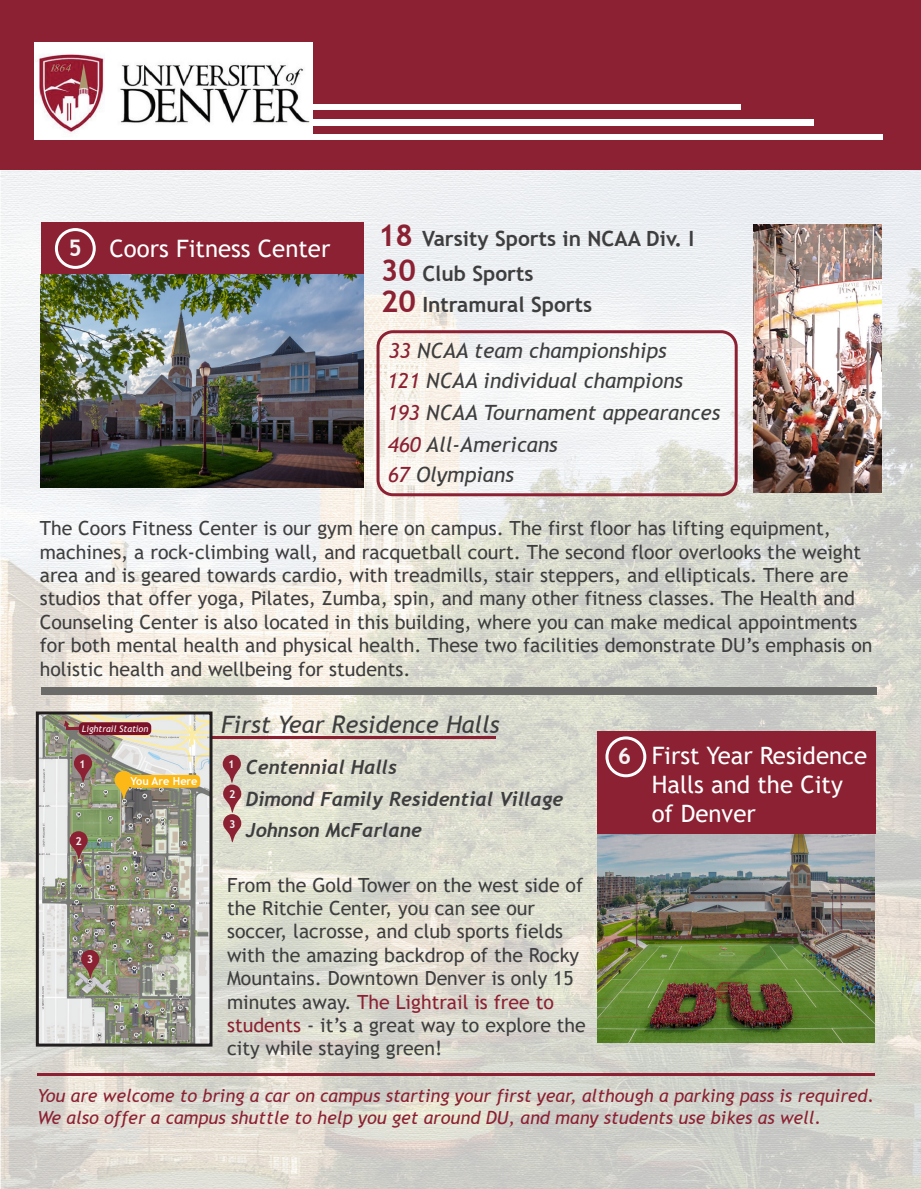
<style>
.page{position:relative;width:921px;height:1189px;background:#fff}
.page>*{position:absolute;margin:0;border:0;box-sizing:border-box;transform-origin:0 0}
.t1{font:24px/28.8px "Trebuchet MS";color:#fff}
.t2{font:italic 24px "Trebuchet MS";color:#3e3e3f}
.t3{font:italic 21px/32px "Trebuchet MS";color:#3e3e3f}
.t4{font:700 21px/34.3px "Trebuchet MS";color:#3e3e3f}
.t5{font:19.5px/23.4px "Trebuchet MS";color:#3e3e3f}
.t6{font:italic 700 19.5px/31.5px "Trebuchet";color:#3e3e3f}
.t7{font:italic 18px/21.6px "Trebuchet MS";color:#8b2132}
.t8{font:700 10.95px "Trebuchet MS";color:#fff}
.t9{font:700 10.95px "Trebuchet MS";color:#f2f3f4}
.t10{font:italic 9px "Trebuchet MS";color:#fff}
.s1{font-weight:700;font-size:22.8px;color:#f2f3f4}
.s2{font-size:30px;color:#8b2132}
.s3{font-weight:700;font-style:normal;font-size:30px;color:#8b2132}
.s4{font-weight:700;font-style:normal}
.s5{color:#8b2132}
</style>
<div class="page">
<img style="left:0;top:140px;width:920px;height:1049px">
<img style="left:40px;top:715px;width:168px;height:327px">
<div style="left:41px;top:687px;width:835px;height:7px;background:#6b6b69"></div>
<hr style="left:211px;top:736px;width:284px;height:3px;background:#8b2132">
<div style="left:41px;top:222px;width:322px;height:53px;background:#8b2132"></div>
<div style="left:55px;top:228px;width:41px;height:41px;border:3px solid #fff;border-radius:50%"></div>
<img style="left:41px;top:275px;width:322px;height:213px">
<div style="left:376px;top:330px;width:361px;height:166px;border:3px solid #8b2132;border-radius:15px"></div>
<img style="left:753px;top:224px;width:128px;height:268px">
<img style="left:597px;top:833px;width:277px;height:209px">
<svg style="left:74px;top:754px;width:18px;height:28px"></svg>
<svg style="left:69px;top:831px;width:19px;height:28px"></svg>
<svg style="left:81px;top:950px;width:18px;height:28px"></svg>
<div style="left:36px;top:711px;width:176px;height:335px;border:3px solid #231f20"></div>
<svg style="left:223px;top:755px;width:18px;height:87px"></svg>
<svg style="left:115px;top:771px;width:18px;height:28px"></svg>
<div style="left:128px;top:775px;width:72px;height:12px;background:#fbb817;border-radius:4px"></div>
<hr style="left:37px;top:1073px;width:837px;height:3px;background:#8b2132">
<div style="left:597px;top:731px;width:278px;height:102px;background:#8b2132"></div>
<div style="left:605px;top:736px;width:41px;height:41px;border:3px solid #fff;border-radius:50%"></div>
<div style="left:79px;top:722px;width:72px;height:13px;background:#7d1128;border-radius:4px"></div>
<svg style="left:64px;top:720px;width:15px;height:9px"></svg>
<div style="left:1px;top:0;width:920px;height:170px;background:#8b2132"></div>
<div style="left:68px;top:104px;width:672px;height:5px;background:#fff"></div>
<div style="left:66px;top:134px;width:817px;height:6px;background:#fff"></div>
<div style="left:68px;top:119px;width:745px;height:6px;background:#fff"></div>
<img style="left:35px;top:42px;width:278px;height:98px">
<p class="t1" style="left:69px;top:233px;width:263px"><span class="s1">5</span> Coors Fitness Center</p>
<p class="t4" style="left:378px;top:222px;width:318px"><span class="s2">18</span> Varsity Sports in NCAA Div. I<br><span class="s2">30</span> Club Sports</p>
<p class="t3" style="left:389px;top:281px;width:279px;line-height:45.8px;text-indent:-8px"><span class="s3">20</span> <span class="s4">Intramural Sports<br></span><span class="s5">33</span> NCAA team championships</p>
<p class="t3" style="left:387px;top:364px;width:335px"><span class="s5">121</span> NCAA individual champions<br><span class="s5">193</span> NCAA Tournament appearances<br><span class="s5">460</span> All-Americans</p>
<p class="t3" style="left:388px;top:458px;width:128px"><span class="s5">67</span> Olympians</p>
<p class="t5" style="left:40px;top:516px;width:834px">The Coors Fitness Center is our gym here on campus. The first floor has lifting equipment, machines, a rock-climbing wall, and racquetball court. The second floor overlooks the weight area and is geared towards cardio, with treadmills, stair steppers, and ellipticals. There are studios that offer yoga, Pilates, Zumba, spin, and many other fitness classes. The Health and Counseling Center is also located in this building, where you can make medical appointments for both mental health and physical health. These two facilities demonstrate DU’s emphasis on holistic health and wellbeing for students.</p>
<p class="t10" style="left:82px;top:723px;width:68px">Lightrail Station</p>
<p class="t9" style="left:79px;top:757px;width:8px">1</p>
<p class="t9" style="left:75px;top:834px;width:8px">2</p>
<p class="t8" style="left:130px;top:774px;width:69px">You Are Here</p>
<p class="t9" style="left:87px;top:952px;width:8px">3</p>
<p class="t2" style="left:221px;top:710px;width:280px">First Year Residence Halls</p>
<p class="t6" style="left:246px;top:751px;width:319px">Centennial Halls<br>Dimond Family Residential Village<br>Johnson McFarlane</p>
<p class="t9" style="left:228px;top:757px;width:8px">1</p>
<p class="t9" style="left:229px;top:787px;width:8px">2</p>
<p class="t9" style="left:229px;top:816px;width:8px">3</p>
<p class="t5" style="left:227px;top:872px;width:360px">From the Gold Tower on the west side of the Ritchie Center, you can see our soccer, lacrosse, and club sports fields with the amazing backdrop of the Rocky Mountains. Downtown Denver is only 15 minutes away. <span class="s5">The Lightrail is free to students</span> - it’s a great way to explore the city while staying green!</p>
<p class="t1" style="left:651px;top:741px;width:217px;text-indent:-34px"><span class="s1">6</span> First Year Residence<br>Halls and the City of Denver</p>
<p class="t7" style="left:37px;top:1085px;width:838px">You are welcome to bring a car on campus starting your first year, although a parking pass is required.<br>We also offer a campus shuttle to help you get around DU, and many students use bikes as well.</p>
</div>
